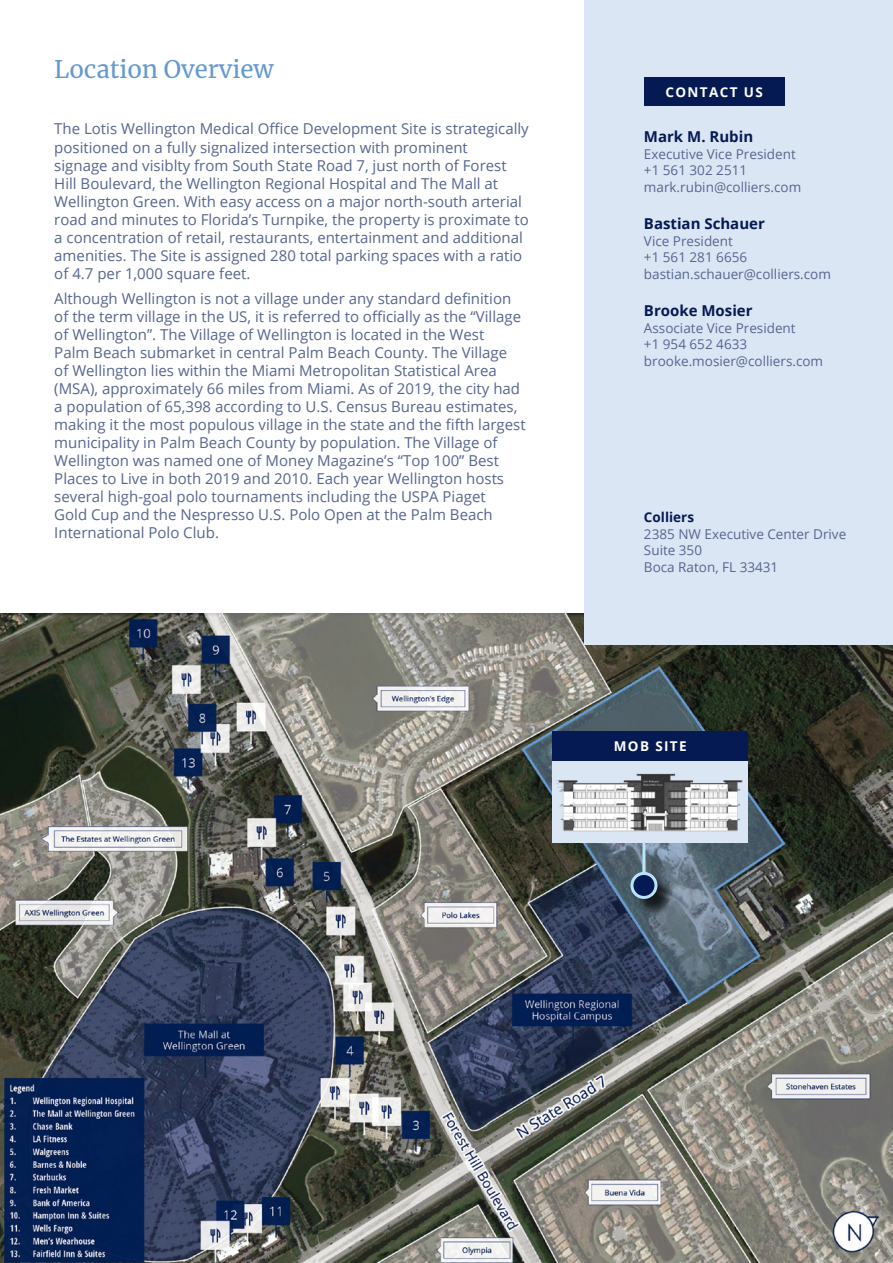
<style>
.page{position:relative;width:893px;height:1263px;background:#fff}
.page>*{position:absolute;margin:0;border:0;box-sizing:border-box;transform-origin:0 0}
.Headline{font:24px "Merriweather";color:#6599d1}
.Body_Copy{font:15px/18px "Open Sans";color:#576590}
.Firstname_Lastname{font:700 15px "Open Sans";color:#051a53}
.Contact_Information{font:13.5px "Open Sans";color:#576590}
.Colliers_Address{font:13.5px "Open Sans";color:#576590}
.Contact_Us{font:700 13.5px "Open Sans";letter-spacing:.1em;color:#fff}
.Colliers_International{font:700 13.5px "Open Sans";color:#051a53}
</style>
<div class="page">
<img style="left:0;top:613px;width:893px;height:650px">
<div style="left:585px;top:0;width:308px;height:644px;background:#dbe6f4"></div>
<div style="left:644px;top:78px;width:140px;height:28px;background:#051a53"></div>
<div style="left:552px;top:731px;width:196px;height:30px;background:#051a53"></div>
<div style="left:553px;top:761px;width:195px;height:81px;background:#dbe6f4"></div>
<img style="left:556px;top:773px;width:187px;height:59px">
<div style="left:645px;top:845px;width:19px;height:59px;background:#000;opacity:.75"></div>
<hr style="left:642px;top:842px;width:3px;height:43px;background:#b9e5fa">
<div style="left:633px;top:875px;width:43px;height:42px;background:#000;opacity:.75"></div>
<div style="left:632px;top:873px;width:24px;height:24px;background:#051a53;border-radius:50%"></div>
<div style="left:630px;top:872px;width:27px;height:27px;border:3px solid #b9e5fa;border-radius:50%"></div>
<p class="Headline" style="left:54px;top:52px;width:221px">Location Overview</p>
<p class="Body_Copy" style="left:54px;top:120px;width:476px">The Lotis Wellington Medical Office Development Site is strategically positioned on a fully signalized intersection with prominent<br>signage and visiblty from South State Road 7, just north of Forest Hill Boulevard, the Wellington Regional Hospital and The Mall at Wellington Green. With easy access on a major north-south arterial road and minutes to Florida’s Turnpike, the property is proximate to a concentration of retail, restaurants, entertainment and additional amenities. The Site is assigned 280 total parking spaces with a ratio of 4.7 per 1,000 square feet.</p>
<p class="Body_Copy" style="left:54px;top:289px;width:473px">Although Wellington is not a village under any standard definition of the term village in the US, it is referred to officially as the “Village of Wellington”. The Village of Wellington is located in the West<br>Palm Beach submarket in central Palm Beach County. The Village<br>of Wellington lies within the Miami Metropolitan Statistical Area (MSA), approximately 66 miles from Miami. As of 2019, the city had a population of 65,398 according to U.S. Census Bureau estimates, making it the most populous village in the state and the fifth largest municipality in Palm Beach County by population. The Village of Wellington was named one of Money Magazine’s “Top 100” Best Places to Live in both 2019 and 2010. Each year Wellington hosts several high-goal polo tournaments including the USPA Piaget<br>Gold Cup and the Nespresso U.S. Polo Open at the Palm Beach International Polo Club.</p>
<p class="Contact_Us" style="left:666px;top:83px;width:99px">CONTACT US</p>
<p class="Firstname_Lastname" style="left:644px;top:126px;width:111px">Mark M. Rubin</p>
<p class="Contact_Information" style="left:644px;top:145px;width:153px">Executive Vice President</p>
<p class="Contact_Information" style="left:644px;top:161px;width:105px">+1 561 302 2511</p>
<p class="Contact_Information" style="left:644px;top:178px;width:159px">mark.rubin@colliers.com</p>
<p class="Firstname_Lastname" style="left:644px;top:213px;width:122px">Bastian Schauer</p>
<p class="Contact_Information" style="left:644px;top:232px;width:90px">Vice President</p>
<p class="Contact_Information" style="left:644px;top:248px;width:105px">+1 561 281 6656</p>
<p class="Contact_Information" style="left:644px;top:265px;width:189px">bastian.schauer@colliers.com</p>
<p class="Firstname_Lastname" style="left:644px;top:300px;width:110px">Brooke Mosier</p>
<p class="Contact_Information" style="left:644px;top:319px;width:153px">Associate Vice President</p>
<p class="Contact_Information" style="left:644px;top:335px;width:105px">+1 954 652 4633</p>
<p class="Contact_Information" style="left:644px;top:352px;width:181px">brooke.mosier@colliers.com</p>
<p class="Colliers_International" style="left:644px;top:508px;width:52px">Colliers</p>
<p class="Colliers_Address" style="left:644px;top:525px;width:204px">2385 NW Executive Center Drive</p>
<p class="Colliers_Address" style="left:644px;top:541px;width:60px">Suite 350</p>
<p class="Colliers_Address" style="left:644px;top:558px;width:136px">Boca Raton, FL 33431</p>
<p class="Contact_Us" style="left:614px;top:737px;width:74px">MOB SITE</p>
</div>
